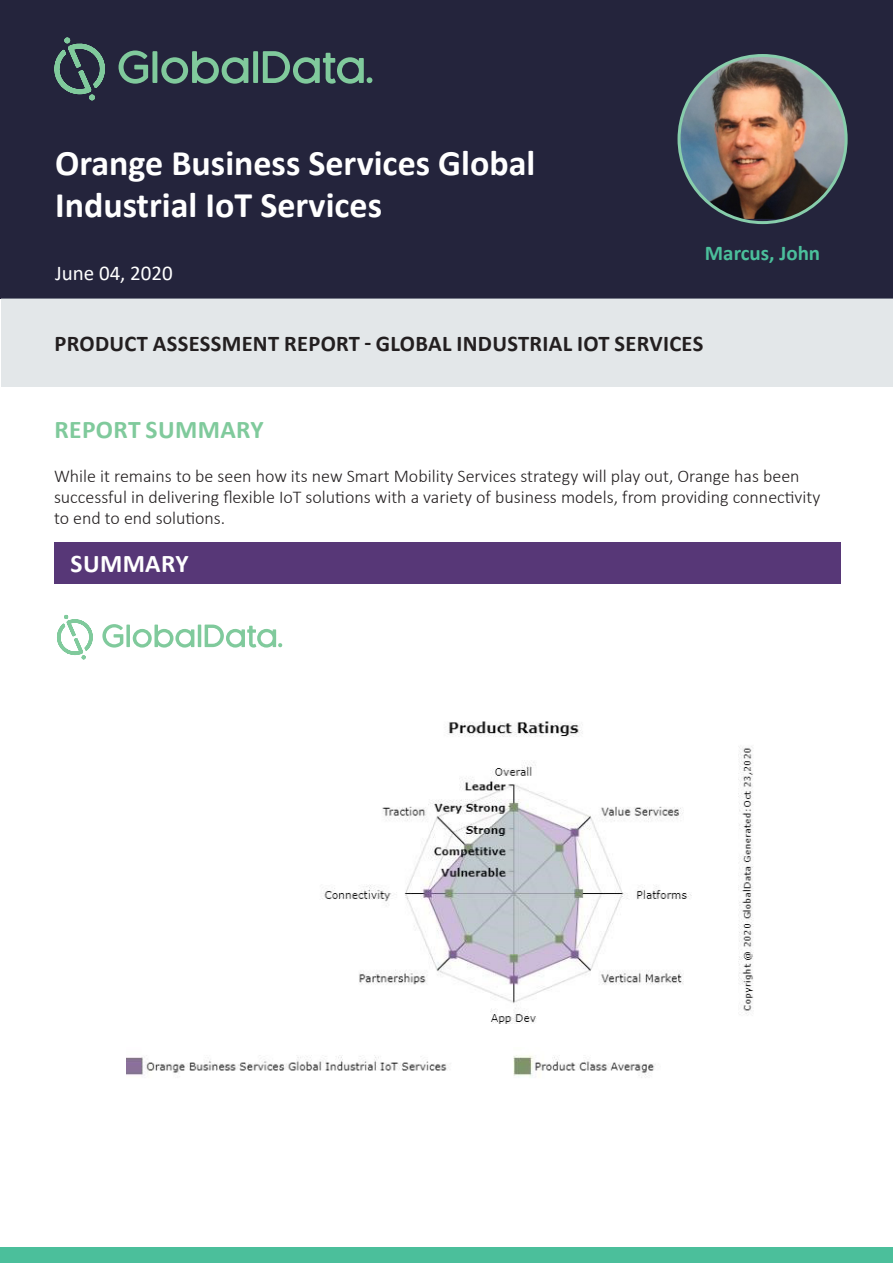
<style>
.page{position:relative;width:893px;height:1263px;background:#fff}
.page>*{position:absolute;margin:0;border:0;box-sizing:border-box;transform-origin:0 0}
.Heading_1{font:700 36px/41.2px "Calibri";color:#fff}
.t1{font:700 25.5px "Calibri";letter-spacing:.015em;color:#80ca9c}
.t2{font:700 25.5px "Calibri";letter-spacing:.015em;color:#fff}
.t3{font:700 22.5px "Calibri";letter-spacing:.015em;color:#231f20}
.t4{font:21px "Calibri";color:#fff}
.t5{font:700 21px "Calibri";color:#4bbf9b}
.Body{font:300 18px/21px "Calibri";color:#231f20}
</style>
<div class="page">
<div style="left:0;top:1247px;width:893px;height:16px;background:#4bbf9b"></div>
<img style="left:126px;top:721px;width:628px;height:357px">
<div style="left:0;top:0;width:893px;height:298px;background:#24243c"></div>
<div style="left:1px;top:298px;width:891px;height:89px;background:#e3e7e9"></div>
<svg style="left:54px;top:37px;width:319px;height:63px"></svg>
<img style="left:681px;top:56px;width:165px;height:163px">
<div style="left:54px;top:542px;width:786px;height:41px;background:#573777"></div>
<div style="left:38px;top:594px;width:282px;height:170px;background:#fff"></div>
<svg style="left:57px;top:615px;width:226px;height:44px"></svg>
<p class="Heading_1" style="left:55px;top:142px;width:482px">Orange Business Services Global<br>Industrial IoT Services</p>
<p class="t4" style="left:55px;top:258px;width:119px">June 04, 2020</p>
<p class="t5" style="left:705px;top:238px;width:117px">Marcus, John</p>
<p class="t3" style="left:54px;top:328px;width:650px">PRODUCT ASSESSMENT REPORT - GLOBAL INDUSTRIAL IOT SERVICES</p>
<p class="t1" style="left:54px;top:411px;width:211px">REPORT SUMMARY</p>
<p class="Body" style="left:54px;top:465px;width:768px">While it remains to be seen how its new Smart Mobility Services strategy will play out, Orange has been successful in delivering flexible IoT solutions with a variety of business models, from providing connectivity to end to end solutions.</p>
<p class="t2" style="left:71px;top:546px;width:120px">SUMMARY</p>
</div>
